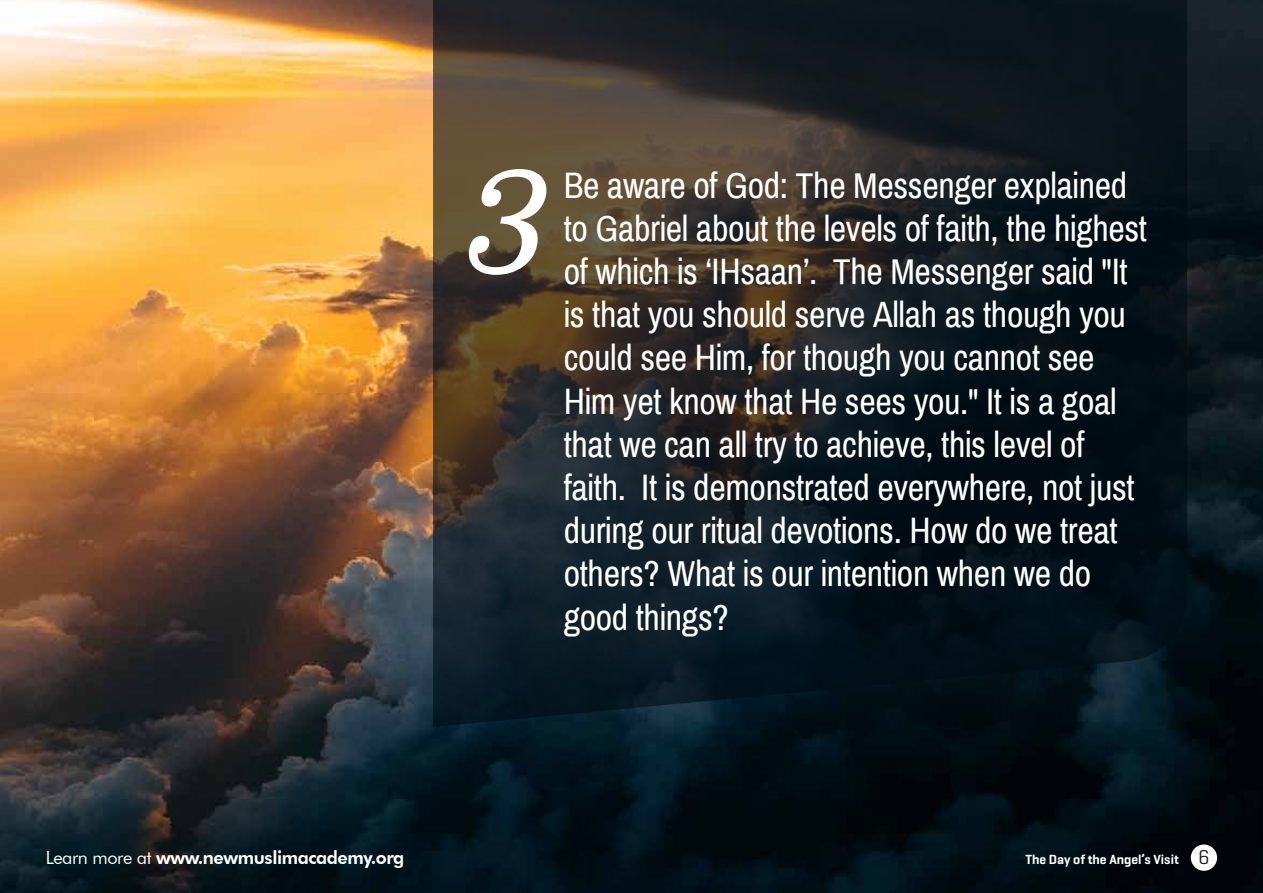
<style>
.page{position:relative;width:1263px;height:893px;background:#fff}
.page>*{position:absolute;margin:0;border:0;box-sizing:border-box;transform-origin:0 0}
.t1{font:italic 142.8px "Domine";color:#fff}
.t2{font:36px/43.2px "Archivo Narrow";letter-spacing:-.01em;color:#fff}
.t3{font:800 18.15px "Futura BT";letter-spacing:-.025em;color:#fff}
.t4{font:600 13.5px "Geogrotesque";color:#fff}
.s1{font-weight:400}
.s2{font-weight:400;font-size:20.4px;color:#231f20}
</style>
<div class="page">
<img style="left:0;top:0;width:1263px;height:893px">
<div style="left:1191px;top:844px;width:26px;height:27px;background:#fff;border-radius:50%"></div>
<svg style="left:433px;top:0;width:754px;height:727px;background:#1c2123"></svg>
<h1 class="t1" style="left:456px;top:145px;width:119px">3</h1>
<p class="t2" style="left:564px;top:164px;width:585px">Be aware of God: The Messenger explained to Gabriel about the levels of faith, the highest of which is ‘IHsaan’. The Messenger said "It is that you should serve Allah as though you could see Him, for though you cannot see Him yet know that He sees you." It is a goal that we can all try to achieve, this level of faith. It is demonstrated everywhere, not just during our ritual devotions. How do we treat others? What is our intention when we do good things?</p>
<p class="t3" style="left:46px;top:846px;width:360px"><span class="s1">Learn more at</span> www.newmuslimacademy.org</p>
<p class="t4" style="left:1025px;top:851px;width:185px">The Day of the Angel’s Visit <span class="s2">6</span></p>
</div>
